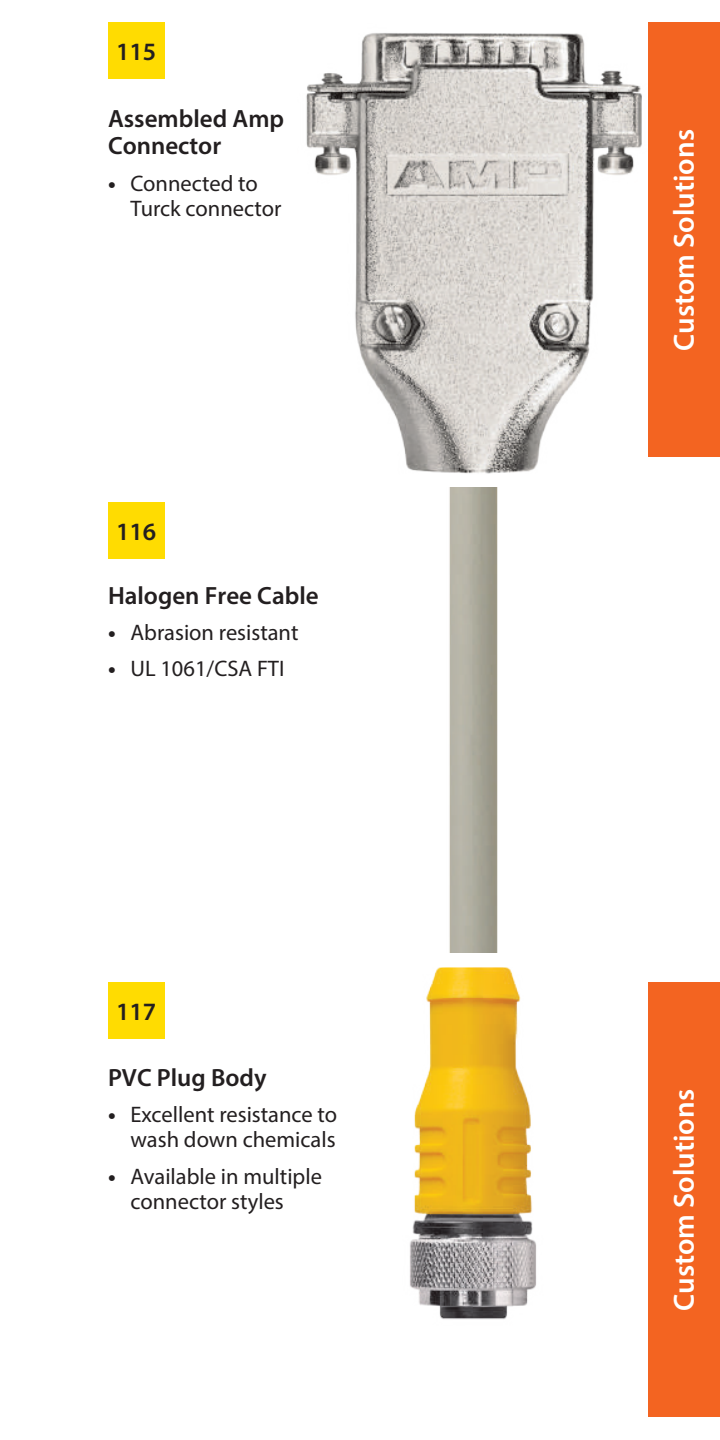
<style>
.page{position:relative;width:720px;height:1440px;background:#fff}
.page>*{position:absolute;margin:0;border:0;box-sizing:border-box;transform-origin:0 0}
.t1{font:600 29.25px "Myriad Pro";color:#fff}
.t2{font:600 25px/27.5px "Myriad Pro";color:#231f20}
.t3{font:22.5px/25px "Myriad Pro";color:#231f20}
.s1{font-weight:700;font-style:italic}
</style>
<div class="page">
<div style="left:648px;top:22px;width:72px;height:436px;background:#f36421"></div>
<div style="left:648px;top:982px;width:72px;height:436px;background:#f36421"></div>
<img style="left:449px;top:488px;width:49px;height:465px">
<img style="left:410px;top:968px;width:126px;height:352px">
<img style="left:306px;top:33px;width:350px;height:441px">
<div style="left:108px;top:22px;width:56px;height:57px;background:#ffdc01"></div>
<div style="left:108px;top:503px;width:56px;height:56px;background:#ffdc01"></div>
<div style="left:108px;top:983px;width:56px;height:56px;background:#ffdc01"></div>
<p class="t2" style="left:116px;top:37px;width:42px">115</p>
<p class="t2" style="left:108px;top:104px;width:178px">Assembled Amp<br>Connector</p>
<p class="t3" style="left:131px;top:170px;width:153px;text-indent:-22px"><span class="s1">•</span> Connected to<br>Turck connector</p>
<p class="t2" style="left:116px;top:517px;width:42px">116</p>
<p class="t2" style="left:108px;top:581px;width:212px">Halogen Free Cable</p>
<p class="t3" style="left:108px;top:620px;width:192px"><span class="s1">•</span> Abrasion resistant</p>
<p class="t3" style="left:108px;top:656px;width:178px"><span class="s1">•</span> UL 1061/CSA FTI</p>
<p class="t2" style="left:116px;top:997px;width:42px">117</p>
<p class="t2" style="left:108px;top:1063px;width:160px">PVC Plug Body</p>
<p class="t3" style="left:108px;top:1102px;width:231px;text-align:right"><span class="s1">•</span> Excellent resistance to wash down chemicals</p>
<p class="t3" style="left:131px;top:1163px;width:193px;text-indent:-22px"><span class="s1">•</span> Available in multiple connector styles</p>
<p class="t1" style="left:665px;top:351px;width:223px;rotate:-90deg">Custom Solutions</p>
<p class="t1" style="left:665px;top:1311px;width:223px;rotate:-90deg">Custom Solutions</p>
</div>
